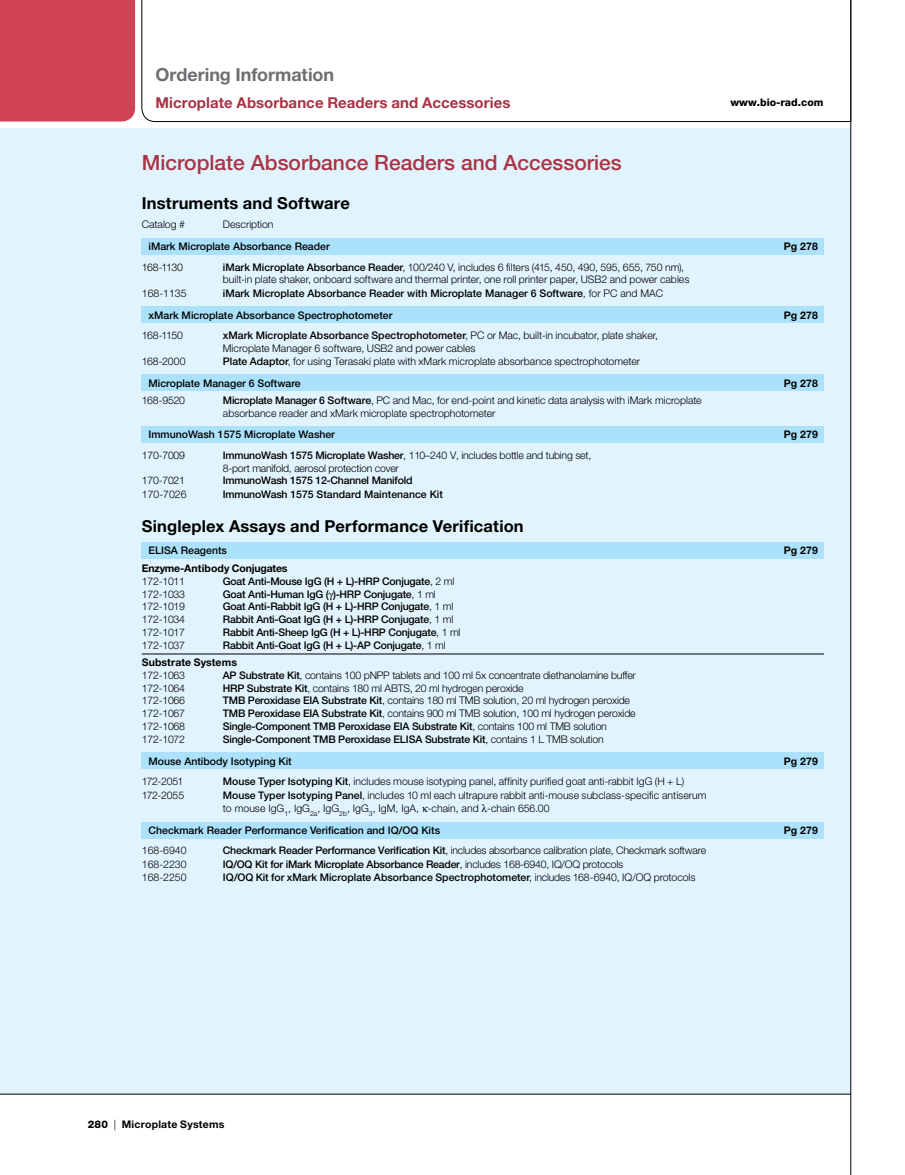
<style>
.page{position:relative;width:905px;height:1175px;background:#fff}
.page>*{position:absolute;margin:0;border:0;box-sizing:border-box;transform-origin:0 0}
.t1{font:500 21px "Helvetica Neue LT Std";color:#a93344}
.t2{font:700 18px "Helvetica Neue LT Std";letter-spacing:-.005em;color:#6d6e71}
.t3{font:700 16.5px "Helvetica Neue LT Std";letter-spacing:.01em;color:#000}
.t4{font:700 15px "Helvetica Neue LT Std";letter-spacing:.005em;color:#a93344}
.t5{font:300 10.5px/12.8px "Helvetica Neue LT Std";letter-spacing:-.01em;color:#000}
.t6{font:500 10.5px/17.2px "Helvetica Neue LT Std";letter-spacing:-.02em;color:#000}
.t7{font:500 10.5px/21.9px "Helvetica Neue LT Std";color:#000}
.t8{font:700 10.5px "Helvetica Neue LT Std";letter-spacing:.015em;color:#000}
.t9{font:700 10.5px "Helvetica Neue LT Std";letter-spacing:-.02em;color:#000}
.t10{font:800 10.5px "Helvetica Neue LT Std";color:#000}
.s1{font-weight:300}
.s2{font-weight:700}
.s3{font-weight:500}
.s4{font-weight:800}
</style>
<div class="page">
<div style="left:0;top:150px;width:850px;height:944px;background:#e1f4fd"></div>
<div style="left:0;top:128px;width:850px;height:938px;background:#e1f4fd"></div>
<hr style="left:142px;top:653px;width:682px;height:1px;background:#000">
<div style="left:142px;top:238px;width:682px;height:16px;background:#abe1fa"></div>
<div style="left:142px;top:307px;width:682px;height:16px;background:#abe1fa"></div>
<div style="left:142px;top:375px;width:682px;height:16px;background:#abe1fa"></div>
<div style="left:142px;top:426px;width:682px;height:17px;background:#abe1fa"></div>
<div style="left:142px;top:542px;width:682px;height:16px;background:#abe1fa"></div>
<div style="left:142px;top:752px;width:682px;height:17px;background:#abe1fa"></div>
<div style="left:142px;top:822px;width:682px;height:16px;background:#abe1fa"></div>
<hr style="left:0;top:1093px;width:850px;height:1px;background:#000">
<hr style="left:850px;top:0;width:1px;height:1174px;background:#000">
<div style="left:0;top:0;width:135px;height:122px;background:#d04356"></div>
<svg style="left:141px;top:0;width:710px;height:122px"></svg>
<h2 class="t2" style="left:155px;top:63px;width:180px">Ordering Information</h2>
<h3 class="t4" style="left:155px;top:93px;width:356px">Microplate Absorbance Readers and Accessories</h3>
<h1 class="t1" style="left:142px;top:150px;width:481px">Microplate Absorbance Readers and Accessories</h1>
<h3 class="t3" style="left:142px;top:192px;width:209px">Instruments and Software</h3>
<p class="t5" style="left:142px;top:218px;width:45px">Catalog #</p>
<p class="t7" style="left:142px;top:213px;width:189px;text-indent:81px"><span class="s1">Description<br></span><span class="s2">i</span> iMark Microplate Absorbance Reader</p>
<p class="t5" style="left:142px;top:260px;width:43px">168-1130</p>
<p class="t5" style="left:223px;top:260px;width:468px"><span class="s3">iMark Microplate Absorbance Reader</span>, 100/240 V, includes 6 filters (415, 450, 490, 595, 655, 750 nm), built-in plate shaker, onboard software and thermal printer, one roll printer paper, USB2 and power cables</p>
<p class="t5" style="left:142px;top:286px;width:46px">168-1135</p>
<p class="t7" style="left:142px;top:282px;width:523px;text-indent:81px">iMark Microplate Absorbance Reader with Microplate Manager 6 Software<span class="s1">, for PC and MAC </span><span class="s2">i</span> xMark Microplate Absorbance Spectrophotometer</p>
<p class="t5" style="left:142px;top:329px;width:43px">168-1150</p>
<p class="t5" style="left:223px;top:329px;width:437px"><span class="s3">xMark Microplate Absorbance Spectrophotometer</span>, PC or Mac, built-in incubator, plate shaker,<br>Microplate Manager 6 software, USB2 and power cables</p>
<p class="t5" style="left:142px;top:354px;width:45px">168-2000</p>
<p class="t5" style="left:142px;top:350px;width:500px;line-height:21.9px;text-indent:81px"><span class="s3">Plate Adaptor</span>, for using Terasaki plate with xMark microplate absorbance spectrophotometer <span class="s2">i</span> <span class="s3">Microplate Manager 6 Software</span></p>
<p class="t10" style="left:730px;top:96px;width:94px">www.bio-rad.com</p>
<p class="t8" style="left:783px;top:240px;width:36px">Pg 278</p>
<p class="t8" style="left:783px;top:308px;width:36px">Pg 278</p>
<p class="t8" style="left:783px;top:376px;width:36px">Pg 278</p>
<p class="t5" style="left:142px;top:393px;width:45px">168-9520</p>
<p class="t5" style="left:223px;top:393px;width:480px"><span class="s3">Microplate Manager 6 Software</span>, PC and Mac, for end-point and kinetic data analysis with iMark microplate absorbance reader and xMark microplate spectrophotometer</p>
<p class="t7" style="left:142px;top:423px;width:195px"><span class="s2">i</span> ImmunoWash 1575 Microplate Washer</p>
<p class="t8" style="left:783px;top:428px;width:36px">Pg 279</p>
<p class="t5" style="left:142px;top:448px;width:45px">170-7009</p>
<p class="t5" style="left:223px;top:448px;width:370px"><span class="s3">ImmunoWash 1575 Microplate Washer</span>, 110–240 V, includes bottle and tubing set,<br>8-port manifold, aerosol protection cover</p>
<p class="t5" style="left:142px;top:474px;width:45px">170-7021</p>
<p class="t6" style="left:223px;top:472px;width:191px">ImmunoWash 1575 12-Channel Manifold</p>
<p class="t5" style="left:142px;top:487px;width:46px">170-7026</p>
<p class="t7" style="left:223px;top:483px;width:221px">ImmunoWash 1575 Standard Maintenance Kit</p>
<h3 class="t3" style="left:142px;top:516px;width:383px">Singleplex Assays and Performance Verification</h3>
<p class="t7" style="left:142px;top:539px;width:87px"><span class="s2">i</span> ELISA Reagents</p>
<p class="t8" style="left:783px;top:543px;width:36px">Pg 279</p>
<p class="t9" style="left:142px;top:562px;width:147px">Enzyme-Antibody Conjugates</p>
<p class="t5" style="left:142px;top:574px;width:45px">172-1011</p>
<p class="t6" style="left:223px;top:572px;width:233px">Goat Anti-Mouse IgG (H + L)-HRP Conjugate<span class="s1">, 2 ml</span></p>
<p class="t5" style="left:142px;top:587px;width:45px">172-1033</p>
<p class="t6" style="left:223px;top:585px;width:214px">Goat Anti-Human IgG ( )-HRP Conjugate<span class="s1">, 1 ml</span></p>
<p class="t5" style="left:142px;top:600px;width:45px">172-1019</p>
<p class="t6" style="left:223px;top:598px;width:232px">Goat Anti-Rabbit IgG (H + L)-HRP Conjugate<span class="s1">, 1 ml</span></p>
<p class="t5" style="left:142px;top:613px;width:45px">172-1034</p>
<p class="t6" style="left:223px;top:611px;width:232px">Rabbit Anti-Goat IgG (H + L)-HRP Conjugate<span class="s1">, 1 ml</span></p>
<p class="t5" style="left:142px;top:625px;width:45px">172-1017</p>
<p class="t6" style="left:223px;top:623px;width:239px">Rabbit Anti-Sheep IgG (H + L)-HRP Conjugate<span class="s1">, 1 ml</span></p>
<p class="t5" style="left:142px;top:638px;width:45px">172-1037</p>
<p class="t6" style="left:142px;top:636px;width:305px;text-indent:81px">Rabbit Anti-Goat IgG (H + L)-AP Conjugate<span class="s1">, 1 ml<br></span><span class="s2">Substrate Systems</span></p>
<p class="t5" style="left:142px;top:668px;width:45px">172-1063</p>
<p class="t5" style="left:223px;top:668px;width:414px"><span class="s3">AP Substrate Kit</span>, contains 100 pNPP tablets and 100 ml 5x concentrate diethanolamine buffer</p>
<p class="t5" style="left:142px;top:681px;width:45px">172-1064</p>
<p class="t5" style="left:223px;top:681px;width:302px"><span class="s3">HRP Substrate Kit</span>, contains 180 ml ABTS, 20 ml hydrogen peroxide</p>
<p class="t5" style="left:142px;top:694px;width:45px">172-1066</p>
<p class="t5" style="left:223px;top:694px;width:408px"><span class="s3">TMB Peroxidase EIA Substrate Kit</span>, contains 180 ml TMB solution, 20 ml hydrogen peroxide</p>
<p class="t5" style="left:142px;top:706px;width:45px">172-1067</p>
<p class="t5" style="left:223px;top:706px;width:414px"><span class="s3">TMB Peroxidase EIA Substrate Kit</span>, contains 900 ml TMB solution, 100 ml hydrogen peroxide</p>
<p class="t5" style="left:142px;top:719px;width:45px">172-1068</p>
<p class="t6" style="left:223px;top:717px;width:385px">Single-Component TMB Peroxidase EIA Substrate Kit<span class="s1">, contains 100 ml TMB solution</span></p>
<p class="t5" style="left:142px;top:732px;width:45px">172-1072</p>
<p class="t6" style="left:142px;top:727px;width:463px;line-height:21.9px;text-indent:81px">Single-Component TMB Peroxidase ELISA Substrate Kit<span class="s1">, contains 1 L TMB solution </span><span class="s2">i</span> Mouse Antibody Isotyping Kit</p>
<p class="t8" style="left:783px;top:754px;width:36px">Pg 279</p>
<p class="t5" style="left:142px;top:774px;width:43px">172-2051</p>
<p class="t5" style="left:223px;top:774px;width:463px"><span class="s3">Mouse Typer Isotyping Kit</span>, includes mouse isotyping panel, affinity purified goat anti-rabbit IgG (H + L)</p>
<p class="t5" style="left:142px;top:788px;width:44px">172-2055</p>
<p class="t5" style="left:223px;top:788px;width:485px;line-height:13.5px"><span class="s3">Mouse Typer Isotyping Panel</span>, includes 10 ml each ultrapure rabbit anti-mouse subclass-specific antiserum to mouse IgG<sub>1</sub>, IgG<sub>2a</sub>, IgG<sub>2b</sub>, IgG<sub>3</sub>, IgM, IgA, -chain, and ●-chain 656.00</p>
<p class="t7" style="left:142px;top:819px;width:300px"><span class="s2">i</span> Checkmark Reader Performance Verification and IQ/OQ Kits</p>
<p class="t8" style="left:783px;top:823px;width:36px">Pg 279</p>
<p class="t5" style="left:142px;top:844px;width:46px">168-6940</p>
<p class="t5" style="left:223px;top:844px;width:485px"><span class="s3">Checkmark Reader Performance Verification Kit</span>, includes absorbance calibration plate, Checkmark software</p>
<p class="t5" style="left:142px;top:857px;width:46px">168-2230</p>
<p class="t6" style="left:223px;top:855px;width:402px">IQ/OQ Kit for iMark Microplate Absorbance Reader<span class="s1">, includes 168-6940, IQ/OQ protocols</span></p>
<p class="t5" style="left:142px;top:870px;width:46px">168-2250</p>
<p class="t7" style="left:223px;top:866px;width:474px">IQ/OQ Kit for xMark Microplate Absorbance Spectrophotometer<span class="s1">, includes 168-6940, IQ/OQ protocols</span></p>
<p class="t8" style="left:88px;top:1118px;width:138px"><span class="s4">280</span> <span class="s1">|</span> Microplate Systems</p>
</div>
